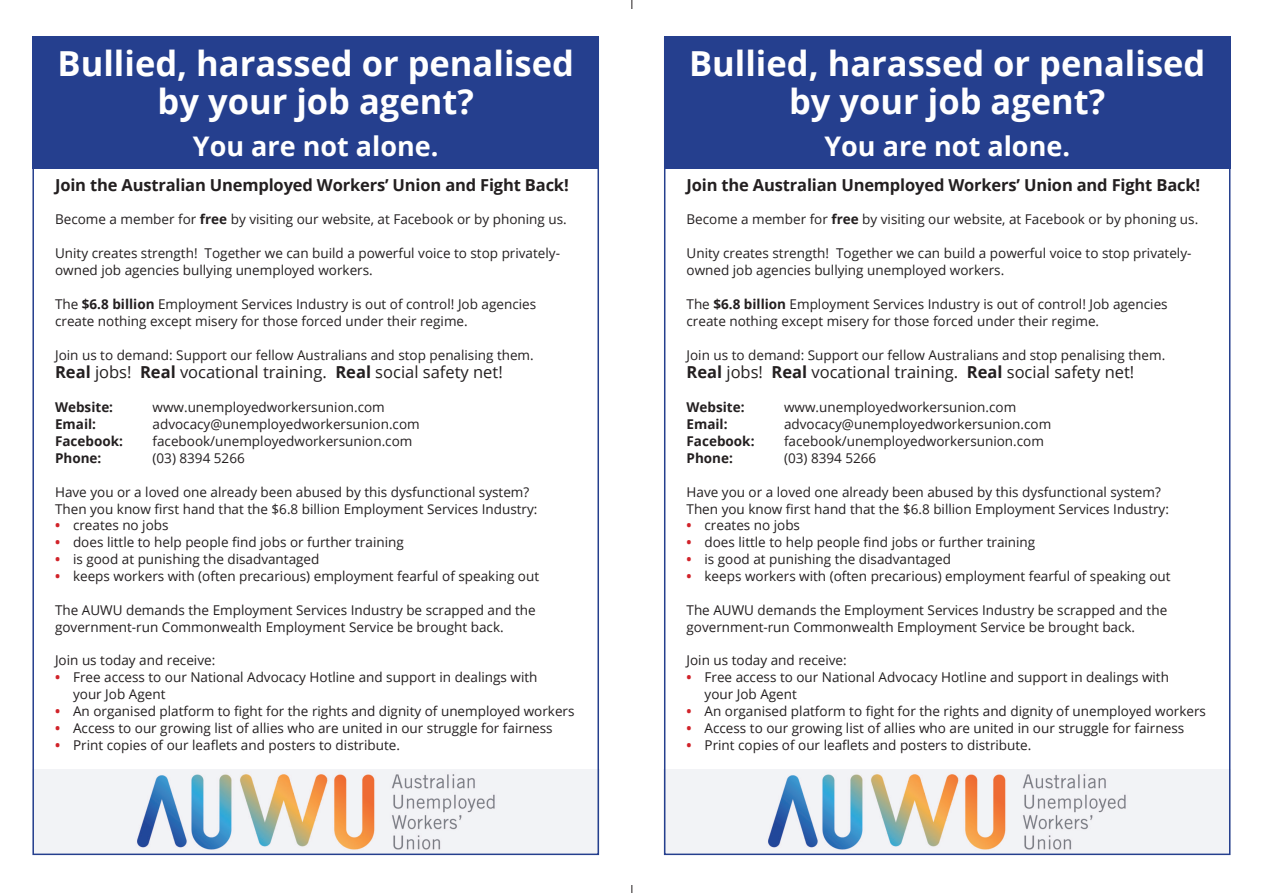
<style>
.page{position:relative;width:1263px;height:893px;background:#fff}
.page>*{position:absolute;margin:0;border:0;box-sizing:border-box;transform-origin:0 0}
.t1{font:700 34.5px/37.5px "Open Sans";color:#fff;text-align:center}
.t2{font:700 27px "Open Sans";color:#fff}
.t3{font:700 16.5px "Open Sans";letter-spacing:-.01em;color:#231f20}
.t4{font:16.5px "Open Sans";color:#231f20}
.t5{font:13.5px/16.8px "Open Sans";color:#231f20}
.t6{font:700 13.5px "Open Sans";color:#231f20}
.s1{font-weight:700}
.s2{font-weight:700;color:#d1232a}
</style>
<div class="page">
<div style="left:664px;top:37px;width:566px;height:132px;background:#253f8e"></div>
<hr style="left:631px;top:0;width:1px;height:893px;background:#231f20">
<div style="left:626px;top:9px;width:12px;height:875px;background:#fff"></div>
<img style="left:667px;top:769px;width:560px;height:83px">
<div style="left:32px;top:37px;width:567px;height:132px;background:#253f8e"></div>
<img style="left:35px;top:769px;width:561px;height:83px">
<h1 class="t1" style="left:58px;top:44px;width:518px">Bullied, harassed or penalised by your job agent?</h1>
<h2 class="t2" style="left:193px;top:127px;width:247px">You are not alone.</h2>
<p class="t3" style="left:55px;top:173px;width:515px">Join the Australian Unemployed Workers’ Union and Fight Back!</p>
<p class="t5" style="left:55px;top:211px;width:513px">Become a member for <span class="s1">free</span> by visiting our website, at Facebook or by phoning us.</p>
<p class="t5" style="left:55px;top:244px;width:506px">Unity creates strength! Together we can build a powerful voice to stop privately&shy;owned job agencies bullying unemployed workers.</p>
<p class="t5" style="left:55px;top:295px;width:483px">The <span class="s1">$6.8 billion</span> Employment Services Industry is out of control! Job agencies create nothing except misery for those forced under their regime.</p>
<p class="t5" style="left:55px;top:347px;width:480px">Join us to demand: Support our fellow Australians and stop penalising them.</p>
<p class="t4" style="left:55px;top:361px;width:449px"><span class="s1">Real</span> jobs! <span class="s1">Real</span> vocational training. <span class="s1">Real</span> social safety net!</p>
<p class="t6" style="left:55px;top:398px;width:60px">Website:</p>
<p class="t5" style="left:153px;top:399px;width:234px">www.unemployedworkersunion.com</p>
<p class="t6" style="left:55px;top:415px;width:43px">Email:</p>
<p class="t5" style="left:153px;top:415px;width:269px">advocacy@unemployedworkersunion.com</p>
<p class="t6" style="left:55px;top:432px;width:69px">Facebook:</p>
<p class="t5" style="left:153px;top:432px;width:261px">facebook/unemployedworkersunion.com</p>
<p class="t6" style="left:55px;top:448px;width:48px">Phone:</p>
<p class="t5" style="left:153px;top:449px;width:94px">(03) 8394 5266</p>
<p class="t5" style="left:55px;top:483px;width:484px">Have you or a loved one already been abused by this dysfunctional system?<br>Then you know first hand that the $6.8 billion Employment Services Industry:</p>
<p class="t5" style="left:55px;top:517px;width:115px"><span class="s2">•</span> creates no jobs</p>
<p class="t5" style="left:55px;top:534px;width:350px"><span class="s2">•</span> does little to help people find jobs or further training</p>
<p class="t5" style="left:55px;top:550px;width:266px"><span class="s2">•</span> is good at punishing the disadvantaged</p>
<p class="t5" style="left:55px;top:567px;width:486px"><span class="s2">•</span> keeps workers with (often precarious) employment fearful of speaking out</p>
<p class="t5" style="left:55px;top:601px;width:482px">The AUWU demands the Employment Services Industry be scrapped and the government-run Commonwealth Employment Service be brought back.</p>
<p class="t5" style="left:55px;top:652px;width:162px">Join us today and receive:</p>
<p class="t5" style="left:73px;top:669px;width:466px;text-indent:-18px"><span class="s2">•</span> Free access to our National Advocacy Hotline and support in dealings with your Job Agent</p>
<p class="t5" style="left:55px;top:702px;width:521px"><span class="s2">•</span> An organised platform to fight for the rights and dignity of unemployed workers</p>
<p class="t5" style="left:55px;top:719px;width:499px"><span class="s2">•</span> Access to our growing list of allies who are united in our struggle for fairness</p>
<p class="t5" style="left:55px;top:736px;width:346px"><span class="s2">•</span> Print copies of our leaflets and posters to distribute.</p>
<h1 class="t1" style="left:689px;top:44px;width:518px">Bullied, harassed or penalised by your job agent?</h1>
<h2 class="t2" style="left:824px;top:127px;width:247px">You are not alone.</h2>
<p class="t3" style="left:686px;top:173px;width:515px">Join the Australian Unemployed Workers’ Union and Fight Back!</p>
<p class="t5" style="left:686px;top:211px;width:513px">Become a member for <span class="s1">free</span> by visiting our website, at Facebook or by phoning us.</p>
<p class="t5" style="left:686px;top:244px;width:506px">Unity creates strength! Together we can build a powerful voice to stop privately&shy;owned job agencies bullying unemployed workers.</p>
<p class="t5" style="left:686px;top:295px;width:483px">The <span class="s1">$6.8 billion</span> Employment Services Industry is out of control! Job agencies create nothing except misery for those forced under their regime.</p>
<p class="t5" style="left:686px;top:347px;width:480px">Join us to demand: Support our fellow Australians and stop penalising them.</p>
<p class="t4" style="left:686px;top:361px;width:449px"><span class="s1">Real</span> jobs! <span class="s1">Real</span> vocational training. <span class="s1">Real</span> social safety net!</p>
<p class="t6" style="left:686px;top:398px;width:60px">Website:</p>
<p class="t5" style="left:784px;top:399px;width:234px">www.unemployedworkersunion.com</p>
<p class="t6" style="left:686px;top:415px;width:43px">Email:</p>
<p class="t5" style="left:784px;top:415px;width:269px">advocacy@unemployedworkersunion.com</p>
<p class="t6" style="left:686px;top:432px;width:69px">Facebook:</p>
<p class="t5" style="left:784px;top:432px;width:261px">facebook/unemployedworkersunion.com</p>
<p class="t6" style="left:686px;top:448px;width:48px">Phone:</p>
<p class="t5" style="left:784px;top:449px;width:94px">(03) 8394 5266</p>
<p class="t5" style="left:686px;top:483px;width:484px">Have you or a loved one already been abused by this dysfunctional system?<br>Then you know first hand that the $6.8 billion Employment Services Industry:</p>
<p class="t5" style="left:686px;top:517px;width:115px"><span class="s2">•</span> creates no jobs</p>
<p class="t5" style="left:686px;top:534px;width:350px"><span class="s2">•</span> does little to help people find jobs or further training</p>
<p class="t5" style="left:686px;top:550px;width:266px"><span class="s2">•</span> is good at punishing the disadvantaged</p>
<p class="t5" style="left:686px;top:567px;width:486px"><span class="s2">•</span> keeps workers with (often precarious) employment fearful of speaking out</p>
<p class="t5" style="left:686px;top:601px;width:482px">The AUWU demands the Employment Services Industry be scrapped and the government-run Commonwealth Employment Service be brought back.</p>
<p class="t5" style="left:686px;top:652px;width:162px">Join us today and receive:</p>
<p class="t5" style="left:704px;top:669px;width:466px;text-indent:-18px"><span class="s2">•</span> Free access to our National Advocacy Hotline and support in dealings with your Job Agent</p>
<p class="t5" style="left:686px;top:702px;width:521px"><span class="s2">•</span> An organised platform to fight for the rights and dignity of unemployed workers</p>
<p class="t5" style="left:686px;top:719px;width:499px"><span class="s2">•</span> Access to our growing list of allies who are united in our struggle for fairness</p>
<p class="t5" style="left:686px;top:736px;width:346px"><span class="s2">•</span> Print copies of our leaflets and posters to distribute.</p>
</div>
